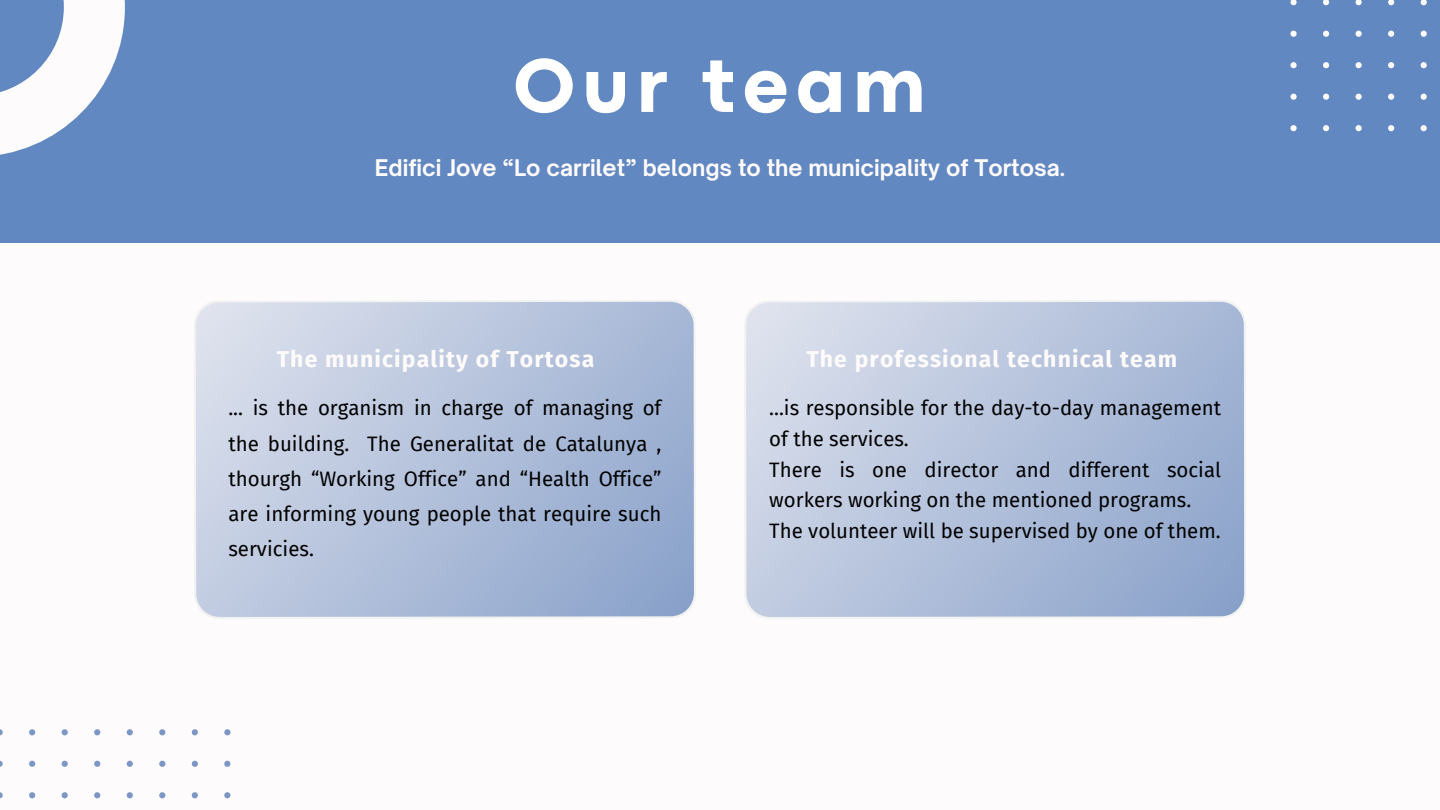
<style>
.page{position:relative;width:1440px;height:810px;background:#fdfbfb}
.page>*{position:absolute;margin:0;border:0;box-sizing:border-box;transform-origin:0 0}
.t1{font:800 78.9px "Codec Pro";letter-spacing:.1em;color:#fff}
.t2{font:700 23px "Fira Sans";letter-spacing:.05em;color:#fffbfb}
.t3{font:700 22px "Open Sauce One";color:#fffbfb}
.t4{font:20.4px/35.2px "Fira Sans";color:#010101}
</style>
<div class="page">
<div style="left:0;top:0;width:1440px;height:243px;background:#6188c1"></div>
<svg style="left:0;top:0;width:125px;height:155px"></svg>
<svg style="left:0;top:729px;width:230px;height:70px"></svg>
<svg style="left:1290px;top:0;width:137px;height:131px"></svg>
<svg style="left:194px;top:300px;width:502px;height:319px;background:#b5c3dc"></svg>
<svg style="left:744px;top:300px;width:502px;height:319px;background:#b5c3dc"></svg>
<p class="t1" style="left:514px;top:58px;width:414px">Our team</p>
<h1 class="t3" style="left:375px;top:154px;width:692px">Edifici Jove “Lo carrilet” belongs to the municipality of Tortosa.</h1>
<p class="t2" style="left:277px;top:345px;width:319px">The municipality of Tortosa</p>
<h2 class="t4" style="left:228px;top:391px;width:435px;text-align:justify">... is the organism in charge of managing of the building. The Generalitat de Catalunya , thourgh “Working Office” and “Health Office” are informing young people that require such servicies.</h2>
<p class="t2" style="left:806px;top:345px;width:372px">The professional technical team</p>
<h2 class="t4" style="left:769px;top:393px;width:453px;line-height:30.8px">...is responsible for the day-to-day management of the services.</h2>
<p class="t4" style="left:769px;top:454px;width:453px;line-height:30.8px">There is one director and different social workers working on the mentioned programs.</p>
<p class="t4" style="left:769px;top:514px;width:453px">The volunteer will be supervised by one of them.</p>
</div>
